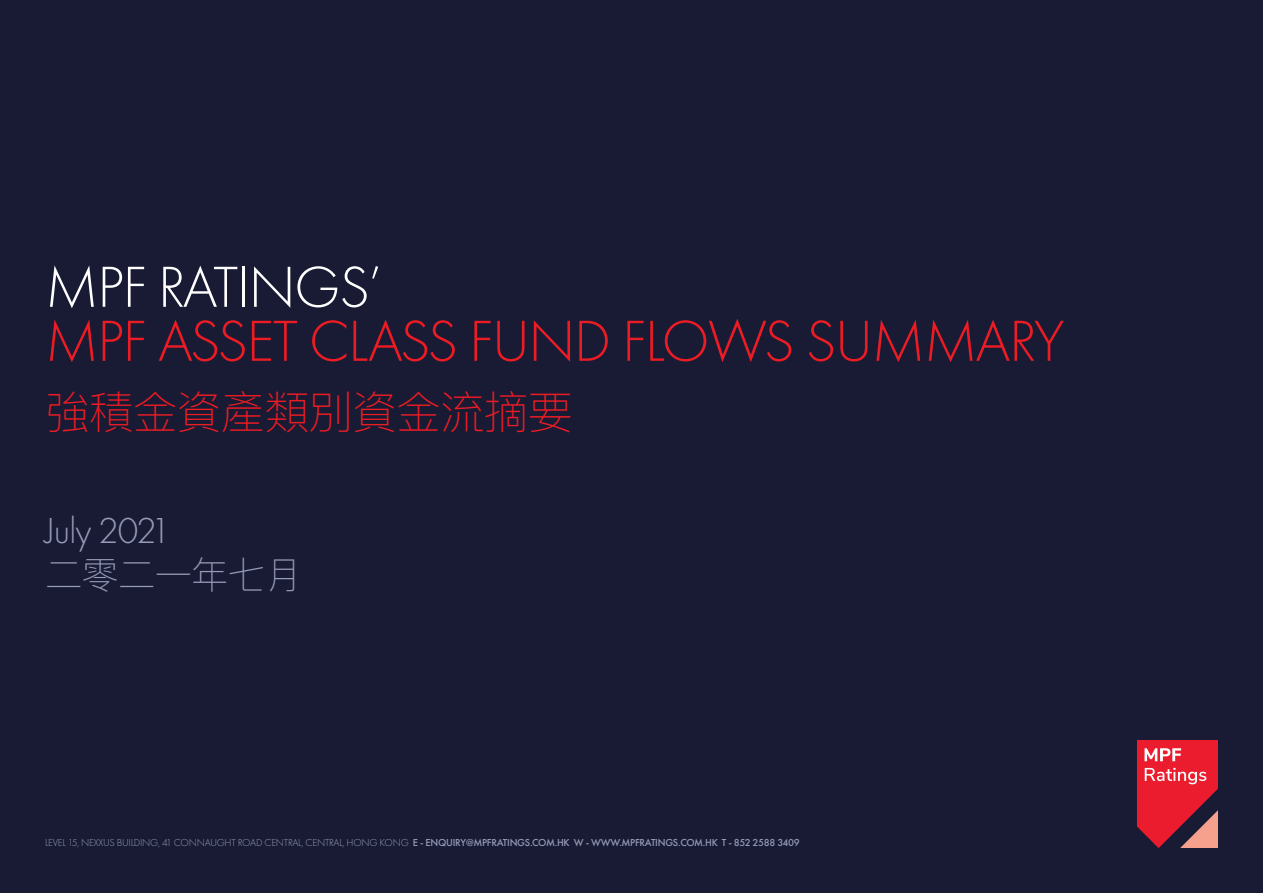
<style>
.page{position:relative;width:1263px;height:893px;background:#181b33}
.page>*{position:absolute;margin:0;border:0;box-sizing:border-box;transform-origin:0 0}
.t1{font:300 60px "Futura PT";letter-spacing:-.025em;color:#ed1c24}
.t2{font:300 60px "Futura PT";letter-spacing:-.025em;color:#fff}
.t3{font:100 45px "Ping Fang HK";letter-spacing:-.025em;color:#ed1c24}
.t4{font:300 37.5px "Futura PT";letter-spacing:-.025em;color:#969bb9}
.t5{font:100 37.5px "Ping Fang HK";letter-spacing:-.025em;color:#969bb9}
.t6{font:500 10.5px "Futura PT";letter-spacing:-.025em;color:#969bb9}
.s1{font-weight:300}
</style>
<div class="page">
<svg style="left:1137px;top:740px;width:81px;height:108px"></svg>
<p class="t2" style="left:45px;top:253px;width:339px">MPF RATINGS’</p>
<p class="t1" style="left:45px;top:307px;width:1021px">MPF ASSET CLASS FUND FLOWS SUMMARY</p>
<p class="t3" style="left:45px;top:385px;width:529px">強積金資產類別資金流摘要</p>
<p class="t4" style="left:45px;top:509px;width:128px">July 2021</p>
<p class="t5" style="left:45px;top:551px;width:258px">二零二一年七月</p>
<p class="t6" style="left:45px;top:836px;width:756px"><span class="s1">LEVEL 15, NEXXUS BUILDING, 41 CONNAUGHT ROAD CENTRAL, CENTRAL, HONG KONG</span> E - ENQUIRY@MPFRATINGS.COM.HK W - WWW.MPFRATINGS.COM.HK T - 852 2588 3409</p>
</div>
